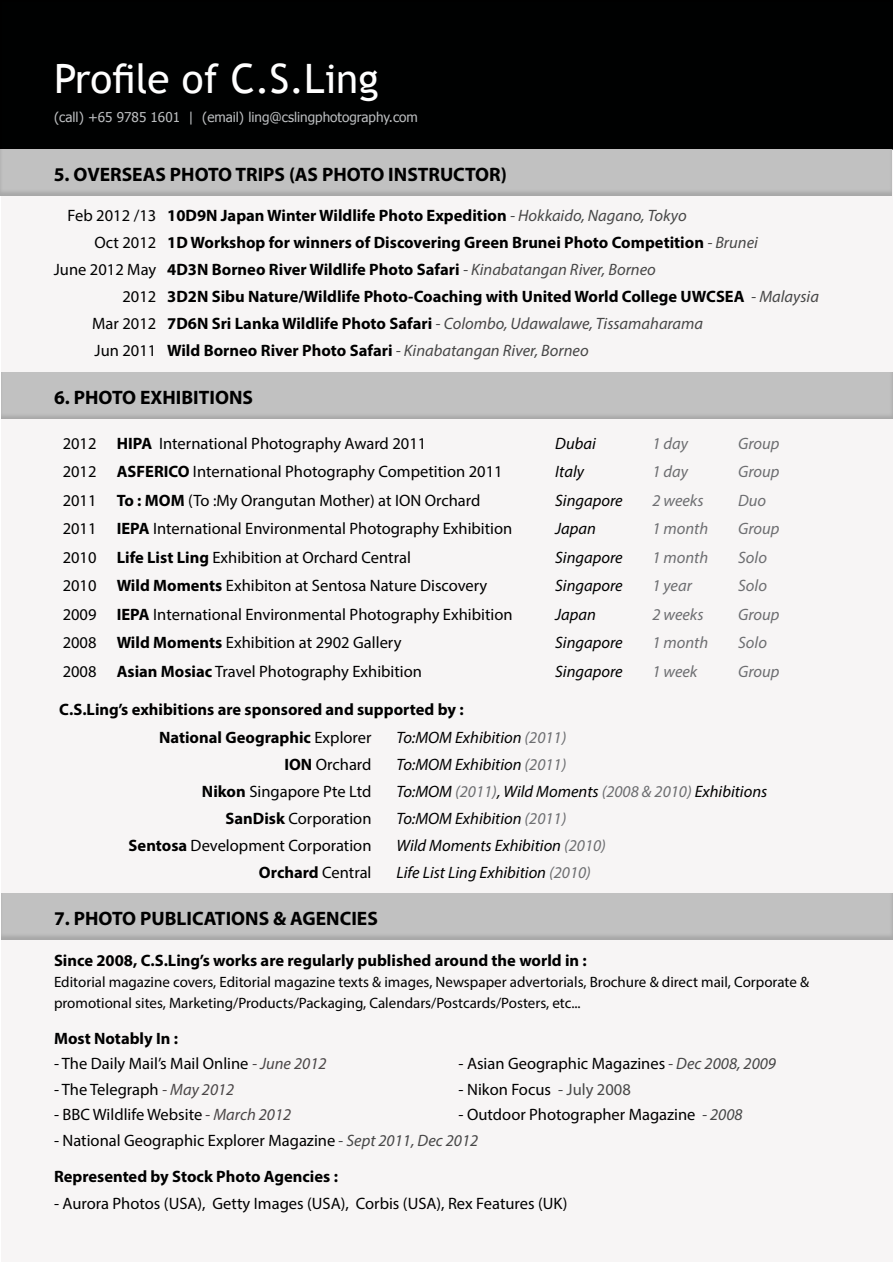
<style>
.page{position:relative;width:893px;height:1263px;background:#fff}
.page>*{position:absolute;margin:0;border:0;box-sizing:border-box;transform-origin:0 0}
.t1{font:40.5px "Trebuchet MS";color:#fff}
.t2{font:700 19.5px "Myriad Pro";color:#000}
.t3{font:16.5px/28.5px "Myriad Pro";color:#000}
.t4{font:700 16.5px/27px "Myriad Pro";color:#000}
.t5{font:italic 16.5px/28.5px "Myriad Pro";color:#000}
.t6{font:italic 16.5px/28.5px "Myriad Pro";color:#6d6e71}
.t7{font:15px/21px "Myriad Pro";color:#000}
.t8{font:13.5px "Tahoma";color:#bcbec0}
.s1{font-weight:400;font-style:italic;color:#474747}
.s2{font-weight:700}
.s3{color:#6d6e71}
.s4{font-style:italic;color:#4a4647}
.s5{font-style:italic;color:#474747}
.s6{color:#474747}
</style>
<div class="page">
<div style="left:1px;top:1px;width:891px;height:148px;background:#000101"></div>
<div style="left:0;top:0;width:893px;height:150px;border:2px solid #000"></div>
<div style="left:1px;top:150px;width:891px;height:1112px;background:#f7f5f5"></div>
<div style="left:0;top:372px;width:893px;height:48px;background:#000;opacity:.13"></div>
<div style="left:0;top:893px;width:893px;height:48px;background:#000;opacity:.13"></div>
<div style="left:0;top:149px;width:893px;height:48px;background:#000;opacity:.13"></div>
<h1 class="t1" style="left:54px;top:55px;width:326px">Profile of C.S.Ling</h1>
<p class="t8" style="left:54px;top:108px;width:365px">(call) +65 9785 1601 | (email) ling@cslingphotography.com</p>
<p class="t2" style="left:54px;top:161px;width:455px">5. OVERSEAS PHOTO TRIPS (AS PHOTO INSTRUCTOR)</p>
<p class="t3" style="left:54px;top:202px;width:104px;line-height:27px;text-align:right">Feb 2012 /13<br>Oct 2012<br>June 2012 May<br>2012<br>Mar 2012<br>Jun 2011</p>
<p class="t4" style="left:167px;top:202px;width:653px">10D9N Japan Winter Wildlife Photo Expedition <span class="s1">- Hokkaido, Nagano, Tokyo<br></span>1D Workshop for winners of Discovering Green Brunei Photo Competition <span class="s1">- Brunei<br></span>4D3N Borneo River Wildlife Photo Safari <span class="s1">- Kinabatangan River, Borneo<br></span>3D2N Sibu Nature/Wildlife Photo-Coaching with United World College UWCSEA <span class="s1">- Malaysia </span>7D6N Sri Lanka Wildlife Photo Safari <span class="s1">- Colombo, Udawalawe, Tissamaharama<br></span>Wild Borneo River Photo Safari <span class="s1">- Kinabatangan River, Borneo</span></p>
<p class="t2" style="left:54px;top:385px;width:200px">6. PHOTO EXHIBITIONS</p>
<p class="t3" style="left:63px;top:429px;width:35px;text-align:justify">2012<br>2012<br>2011<br>2011<br>2010<br>2010<br>2009<br>2008<br>2008</p>
<p class="t5" style="left:555px;top:429px;width:69px">Dubai<br>Italy<br>Singapore<br>Japan<br>Singapore<br>Singapore<br>Japan<br>Singapore<br>Singapore</p>
<p class="t3" style="left:117px;top:429px;width:397px"><span class="s2">HIPA</span> International Photography Award 2011<br><span class="s2">ASFERICO</span> International Photography Competition 2011<br><span class="s2">To : MOM</span> (To :My Orangutan Mother) at ION Orchard <span class="s2">IEPA</span> International Environmental Photography Exhibition <span class="s2">Life List Ling</span> Exhibition at Orchard Central<br><span class="s2">Wild Moments</span> Exhibiton at Sentosa Nature Discovery <span class="s2">IEPA</span> International Environmental Photography Exhibition <span class="s2">Wild Moments</span> Exhibition at 2902 Gallery<br><span class="s2">Asian Mosiac</span> Travel Photography Exhibition</p>
<p class="t4" style="left:59px;top:695px;width:404px">C.S.Ling’s exhibitions are sponsored and supported by :</p>
<p class="t6" style="left:652px;top:429px;width:57px">1 day<br>1 day<br>2 weeks<br>1 month<br>1 month<br>1 year<br>2 weeks<br>1 month<br>1 week</p>
<p class="t6" style="left:738px;top:429px;width:43px">Group<br>Group<br>Duo<br>Group<br>Solo<br>Solo<br>Group<br>Solo<br>Group</p>
<p class="t3" style="left:129px;top:723px;width:244px;line-height:27px;text-align:right"><span class="s2">National Geographic</span> Explorer<br><span class="s2">ION</span> Orchard<br><span class="s2">Nikon</span> Singapore Pte Ltd<br><span class="s2">SanDisk</span> Corporation<br><span class="s2">Sentosa</span> Development Corporation<br><span class="s2">Orchard</span> Central</p>
<p class="t5" style="left:396px;top:724px;width:372px;line-height:27px">To:MOM Exhibition <span class="s3">(2011)<br></span>To:MOM Exhibition <span class="s3">(2011)<br></span>To:MOM <span class="s3">(2011)</span>, Wild Moments <span class="s3">(2008 &amp; 2010)</span> Exhibitions<br>To:MOM Exhibition <span class="s3">(2011)<br></span>Wild Moments Exhibition <span class="s3">(2010)<br></span>Life List Ling Exhibition <span class="s3">(2010)</span></p>
<p class="t2" style="left:54px;top:905px;width:325px">7. PHOTO PUBLICATIONS &amp; AGENCIES</p>
<p class="t4" style="left:54px;top:946px;width:533px">Since 2008, C.S.Ling’s works are regularly published around the world in :</p>
<p class="t7" style="left:54px;top:971px;width:757px">Editorial magazine covers, Editorial magazine texts &amp; images, Newspaper advertorials, Brochure &amp; direct mail, Corporate &amp; promotional sites, Marketing/Products/Packaging, Calendars/Postcards/Posters, etc...</p>
<p class="t4" style="left:54px;top:1024px;width:124px">Most Notably In :</p>
<p class="t3" style="left:54px;top:1049px;width:274px">- The Daily Mail’s Mail Online <span class="s4">- June 2012</span></p>
<p class="t3" style="left:54px;top:1074px;width:182px">- The Telegraph <span class="s4">- May 2012</span></p>
<p class="t3" style="left:54px;top:1100px;width:239px">- BBC Wildlife Website <span class="s4">- March 2012</span></p>
<p class="t3" style="left:54px;top:1122px;width:426px;line-height:36px">- National Geographic Explorer Magazine <span class="s5">- Sept 2011, Dec 2012<br></span><span class="s2">Represented by Stock Photo Agencies :</span></p>
<p class="t3" style="left:54px;top:1188px;width:515px">- Aurora Photos (USA), Getty Images (USA), Corbis (USA), Rex Features (UK)</p>
<p class="t3" style="left:458px;top:1049px;width:319px">- Asian Geographic Magazines <span class="s5">- Dec 2008, 2009</span></p>
<p class="t3" style="left:458px;top:1074px;width:174px">- Nikon Focus <span class="s6">- July 2008</span></p>
<p class="t3" style="left:458px;top:1100px;width:281px">- Outdoor Photographer Magazine <span class="s5">- 2008</span></p>
</div>
